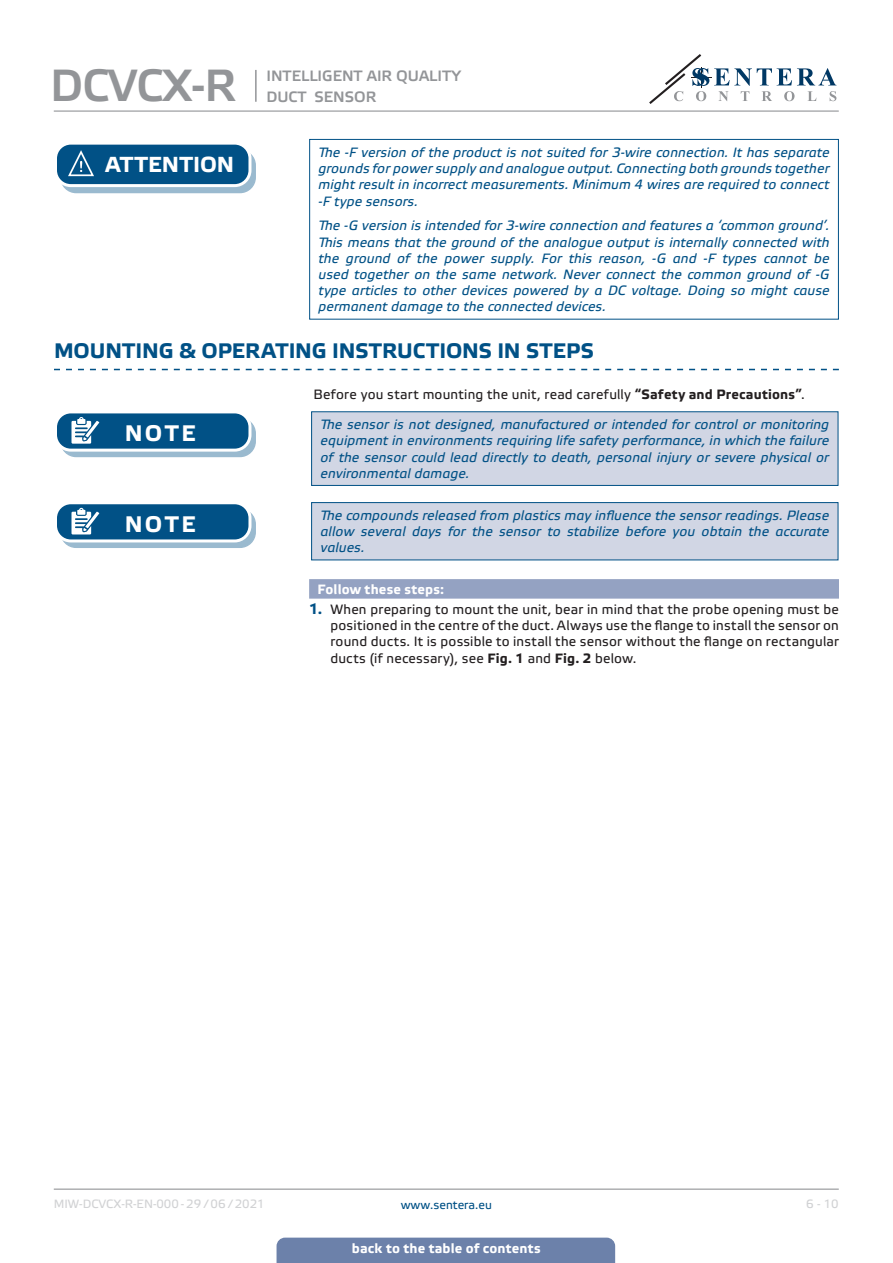
<style>
.page{position:relative;width:893px;height:1263px;background:#fff}
.page>*{position:absolute;margin:0;border:0;box-sizing:border-box;transform-origin:0 0}
.t1{font:45px "Etelka Medium Pro";letter-spacing:-.02em;color:#939598}
.t2{font:700 22.5px "Etelka Text Pro";letter-spacing:.105em;color:#fff}
.t3{font:700 21.75px "Etelka Text Pro";letter-spacing:.005em;color:#fff}
.t4{font:700 21px "Etelka Text Pro";letter-spacing:-.005em;color:#015186}
.t5{font:15px/21px "Etelka Medium Pro";color:#939598}
.attention{font:italic 13.5px/16.2px "Etelka Text Pro";letter-spacing:.01em;color:#015186;text-align:justify}
.body{font:13.5px/16.2px "Etelka Text Pro";letter-spacing:.015em;color:#231f20;text-align:justify}
.Number-roman{font:700 13.5px "Etelka Text Pro";letter-spacing:.015em;color:#fff}
.t6{font:12px "Etelka Text Pro";color:#d1d2d4}
.t7{font:12px "Etelka Text Pro";color:#015186}
.s1{font-weight:700}
.s2{font-weight:700;font-size:15px;color:#015186}
</style>
<div class="page">
<hr style="left:54px;top:111px;width:785px;height:1px;background:#939598">
<hr style="left:54px;top:1188px;width:785px;height:2px;background:#939598">
<svg style="left:649px;top:54px;width:187px;height:50px"></svg>
<div style="left:277px;top:1237px;width:338px;height:26px;background:#6c81aa"></div>
<hr style="left:255px;top:70px;width:2px;height:32px;background:#939598">
<svg style="left:54px;top:369px;width:785px;height:1px"></svg>
<div style="left:309px;top:139px;width:530px;height:181px;border:1px solid #015186"></div>
<div style="left:61px;top:150px;width:194px;height:43px;background:#9abacf;border-radius:15px"></div>
<div style="left:60px;top:149px;width:196px;height:44px;border:1px solid #015186;border-radius:15px"></div>
<div style="left:56px;top:143px;width:194px;height:43px;background:#015186;border-radius:15px"></div>
<div style="left:54px;top:142px;width:197px;height:45px;border:3px solid #fff;border-radius:15px"></div>
<svg style="left:67px;top:150px;width:38px;height:36px"></svg>
<div style="left:312px;top:412px;width:526px;height:73px;background:#d1d6e4"></div>
<div style="left:311px;top:411px;width:527px;height:75px;border:1px solid #015186"></div>
<div style="left:61px;top:418px;width:194px;height:39px;background:#9abacf;border-radius:15px"></div>
<div style="left:60px;top:418px;width:196px;height:39px;border:1px solid #015186;border-radius:15px"></div>
<div style="left:56px;top:412px;width:194px;height:38px;background:#015186;border-radius:15px"></div>
<div style="left:54px;top:410px;width:197px;height:42px;border:3px solid #fff;border-radius:15px"></div>
<svg style="left:71px;top:417px;width:34px;height:34px"></svg>
<div style="left:312px;top:503px;width:526px;height:57px;background:#d1d6e4"></div>
<div style="left:311px;top:502px;width:527px;height:58px;border:1px solid #015186"></div>
<svg style="left:61px;top:509px;width:194px;height:38px"></svg>
<div style="left:60px;top:508px;width:196px;height:40px;border:1px solid #015186;border-radius:15px"></div>
<div style="left:56px;top:503px;width:194px;height:38px;background:#015186;border-radius:15px"></div>
<div style="left:54px;top:501px;width:197px;height:41px;border:3px solid #fff;border-radius:15px"></div>
<svg style="left:71px;top:508px;width:34px;height:34px"></svg>
<div style="left:309px;top:579px;width:530px;height:20px;background:#94a2c2"></div>
<h1 class="t1" style="left:50px;top:61px;width:187px">DCVCX-R</h1>
<p class="t5" style="left:266px;top:66px;width:196px">INTELLIGENT AIR QUALITY<br>DUCT SENSOR</p>
<p class="t3" style="left:105px;top:152px;width:130px">ATTENTION</p>
<p class="attention" style="left:319px;top:145px;width:512px">The -F version of the product is not suited for 3-wire connection. It has separate grounds for power supply and analogue output. Connecting both grounds together might result in incorrect measurements. Minimum 4 wires are required to connect -F type sensors.</p>
<p class="attention" style="left:319px;top:218px;width:513px">The -G version is intended for 3-wire connection and features a ‘common ground’.<br>This means that the ground of the analogue output is internally connected with the ground of the power supply. For this reason, -G and -F types cannot be used together on the same network. Never connect the common ground of -G type articles to other devices powered by a DC voltage. Doing so might cause permanent damage to the connected devices.</p>
<p class="t4" style="left:54px;top:339px;width:541px">MOUNTING &amp; OPERATING INSTRUCTIONS IN STEPS</p>
<p class="body" style="left:313px;top:387px;width:493px">Before you start mounting the unit, read carefully <span class="s1">“Safety and Precautions”</span>.</p>
<p class="attention" style="left:320px;top:417px;width:510px">The sensor is not designed, manufactured or intended for control or monitoring equipment in environments requiring life safety performance, in which the failure of the sensor could lead directly to death, personal injury or severe physical or environmental damage.</p>
<p class="t2" style="left:125px;top:421px;width:72px">NOTE</p>
<p class="t2" style="left:125px;top:511px;width:72px">NOTE</p>
<p class="attention" style="left:320px;top:508px;width:510px">The compounds released from plastics may influence the sensor readings. Please allow several days for the sensor to stabilize before you obtain the accurate values.</p>
<p class="Number-roman" style="left:318px;top:581px;width:128px">Follow these steps:</p>
<p class="body" style="left:330px;top:602px;width:510px;text-indent:-21px"><span class="s2">1.</span> When preparing to mount the unit, bear in mind that the probe opening must be positioned in the centre of the duct. Always use the flange to install the sensor on round ducts. It is possible to install the sensor without the flange on rectangular ducts (if necessary), see <span class="s1">Fig. 1</span> and <span class="s1">Fig. 2</span> below.</p>
<p class="t6" style="left:54px;top:1197px;width:212px">MIW-DCVCX-R-EN-000 - 29 / 06 / 2021</p>
<p class="t7" style="left:401px;top:1198px;width:93px">www.sentera.eu</p>
<p class="t6" style="left:806px;top:1197px;width:34px">6 - 10</p>
<p class="Number-roman" style="left:352px;top:1240px;width:190px">back to the table of contents</p>
</div>
